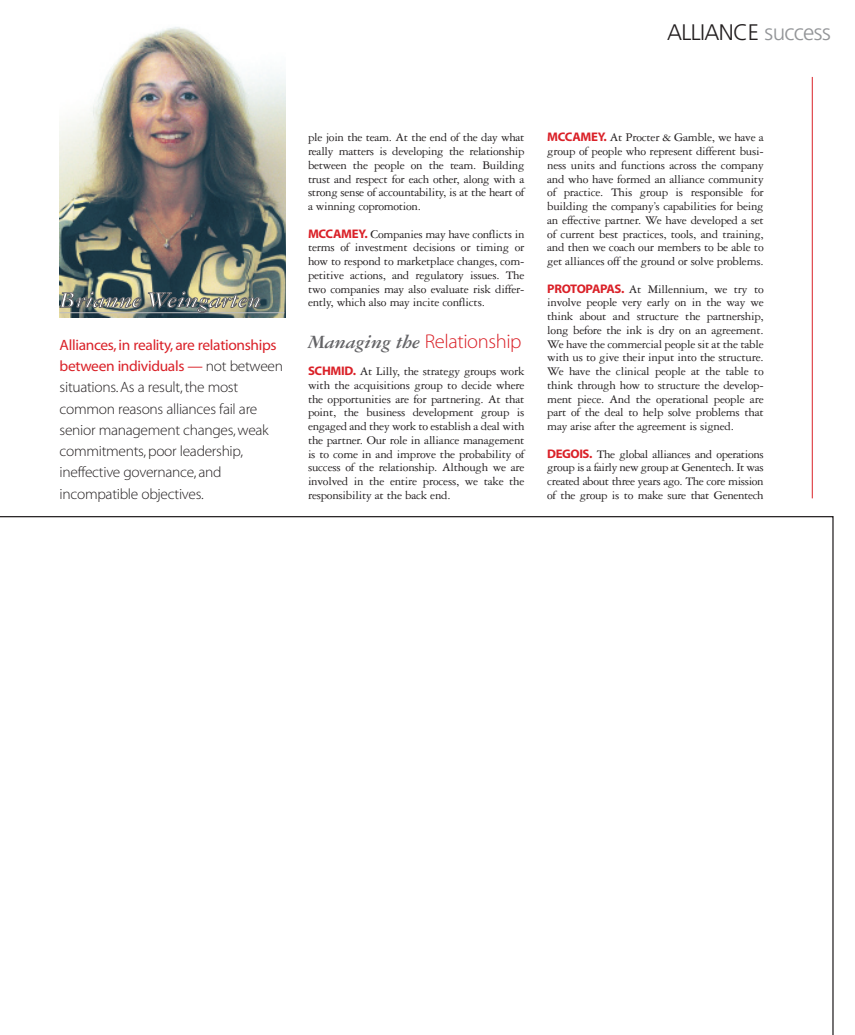
<style>
.page{position:relative;width:855px;height:1035px;background:#fff}
.page>*{position:absolute;margin:0;border:0;box-sizing:border-box;transform-origin:0 0}
.t1{font:italic 700 23.75px "Garamond Three";letter-spacing:-.005em;color:#fff}
.t2{font:300 22.5px "Frutiger";letter-spacing:-.03em;color:#231f20}
.t3{font:20px "Myriad MM 215 600";letter-spacing:-.02em;color:#da2128}
.t4{font:15px/21.2px "Myriad MM 215 600";letter-spacing:-.02em;color:#231f20}
.t5{font:15px/21.2px "Myriad MM 400 600";letter-spacing:-.02em;color:#da2128}
.t6{font:12.5px/13.8px "Garamond Three";letter-spacing:-.02em;color:#231f20;text-align:justify}
.s1{color:#939598}
.s2{font-family:"Myriad MM 215 600";color:#231f20}
.s3{font-family:"Myriad MM 700 600";color:#da2128}
.s4{font-family:"Garamond Three";font-weight:700;font-style:italic;color:#636366}
</style>
<div class="page">
<svg style="left:0;top:516px;width:834px;height:519px"></svg>
<hr style="left:812px;top:77px;width:1px;height:421px;background:#da2128">
<img style="left:60px;top:27px;width:226px;height:291px">
<hr style="left:60px;top:313px;width:224px;height:1px;background:#bcbdc0">
<h2 class="t2" style="left:667px;top:23px;width:165px">ALLIANCE <span class="s1">success</span></h2>
<h1 class="t1" style="left:60px;top:292px;width:203px">Brianne Weingarten</h1>
<p class="t5" style="left:60px;top:335px;width:225px">Alliances, in reality, are relationships between individuals — <span class="s2">not between</span></p>
<p class="t4" style="left:60px;top:378px;width:211px">situations. As a result, the most common reasons alliances fail are senior management changes, weak commitments, poor leadership, ineffective governance, and incompatible objectives.</p>
<p class="t6" style="left:308px;top:132px;width:218px">ple join the team. At the end of the day what really matters is developing the relationship between the people on the team. Building trust and respect for each other, along with a strong sense of accountability, is at the heart of a winning copromotion.</p>
<p class="t6" style="left:308px;top:228px;width:218px"><span class="s3">MCCAMEY.</span> Companies may have conflicts in terms of investment decisions or timing or how to respond to marketplace changes, com&shy;petitive actions, and regulatory issues. The two companies may also evaluate risk differ&shy;ently, which also may incite conflicts.</p>
<h3 class="t3" style="left:308px;top:333px;width:215px"><span class="s4">Managing the</span> Relationship</h3>
<p class="t6" style="left:308px;top:365px;width:218px"><span class="s3">SCHMID.</span> At Lilly, the strategy groups work with the acquisitions group to decide where the opportunities are for partnering. At that point, the business development group is engaged and they work to establish a deal with the partner. Our role in alliance management is to come in and improve the probability of success of the relationship. Although we are involved in the entire process, we take the responsibility at the back end.</p>
<p class="t6" style="left:547px;top:132px;width:218px"><span class="s3">MCCAMEY.</span> At Procter &amp; Gamble, we have a group of people who represent different busi&shy;ness units and functions across the company and who have formed an alliance community of practice. This group is responsible for building the company’s capabilities for being an effective partner. We have developed a set of current best practices, tools, and training, and then we coach our members to be able to get alliances off the ground or solve problems.</p>
<p class="t6" style="left:547px;top:283px;width:218px"><span class="s3">PROTOPAPAS.</span> At Millennium, we try to involve people very early on in the way we think about and structure the partnership, long before the ink is dry on an agreement.<br>We have the commercial people sit at the table with us to give their input into the structure.<br>We have the clinical people at the table to think through how to structure the develop&shy;ment piece. And the operational people are part of the deal to help solve problems that may arise after the agreement is signed.</p>
<p class="t6" style="left:547px;top:448px;width:218px"><span class="s3">DEGOIS.</span> The global alliances and operations group is a fairly new group at Genentech. It was created about three years ago. The core mission of the group is to make sure that Genentech</p>
</div>
